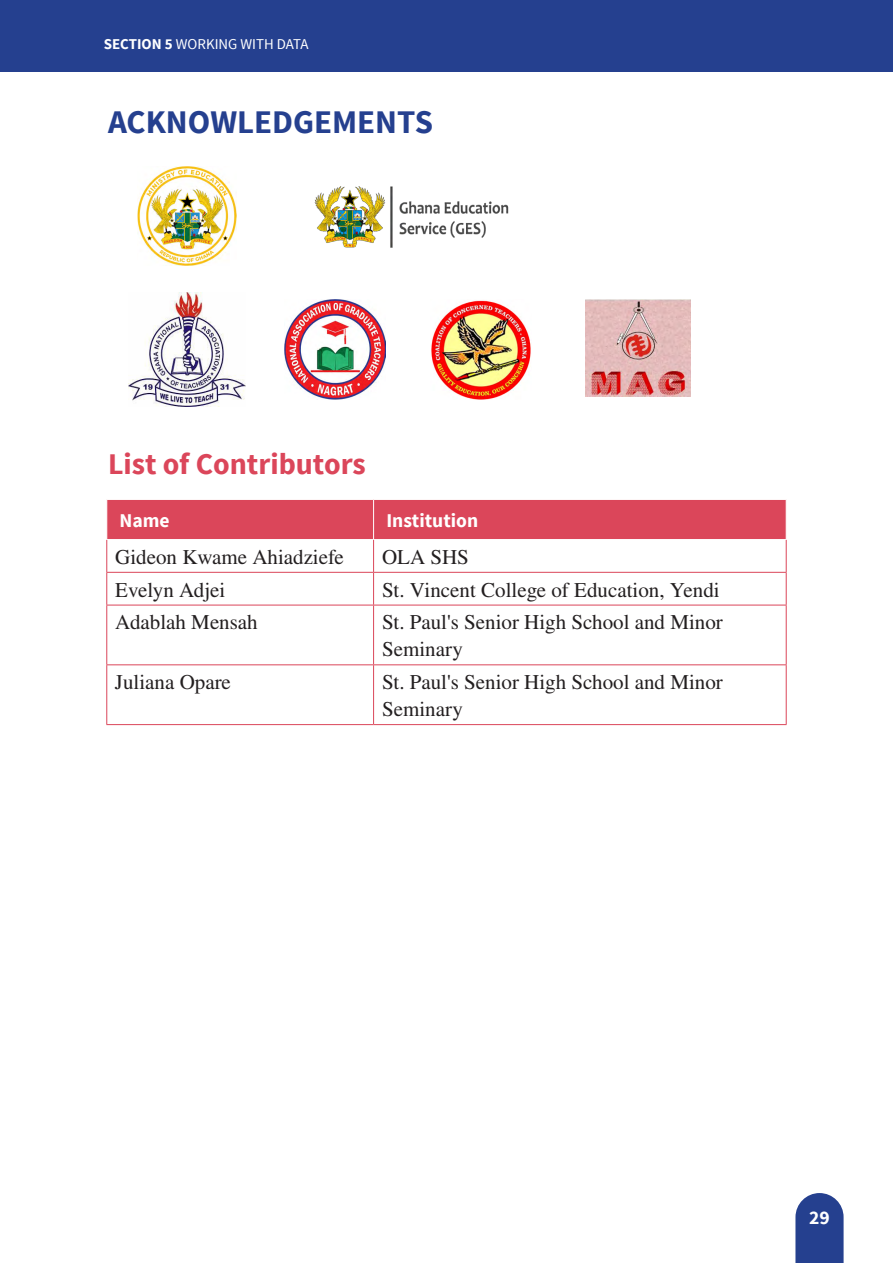
<style>
.page{position:relative;width:893px;height:1263px;background:#fff}
.page>*{position:absolute;margin:0;border:0;box-sizing:border-box;transform-origin:0 0}
.t1{font:700 33px "Source Sans Pro";color:#25408f}
.t2{font:700 30px "Source Sans Pro";color:#db465a}
.t3{font:21px/27px "STIX General";color:#231f20}
.t4{font:700 19.5px "Source Sans Pro";color:#fff}
.t5{font:15px "Source Sans Pro";color:#fff}
.s1{font-weight:700}
</style>
<div class="page">
<svg style="left:795px;top:1193px;width:49px;height:70px;background:#395199"></svg>
<div style="left:0;top:0;width:893px;height:72px;background:#25408f"></div>
<img style="left:137px;top:167px;width:99px;height:98px">
<img style="left:314px;top:186px;width:195px;height:62px">
<img style="left:129px;top:293px;width:116px;height:114px">
<img style="left:284px;top:300px;width:101px;height:100px">
<img style="left:431px;top:300px;width:100px;height:100px">
<img style="left:585px;top:300px;width:105px;height:97px">
<div style="left:107px;top:500px;width:679px;height:39px;background:#db465a"></div>
<hr style="left:373px;top:500px;width:1px;height:39px;background:#fff">
<hr style="left:106px;top:540px;width:1px;height:32px;background:#db465a">
<hr style="left:373px;top:540px;width:1px;height:32px;background:#db465a">
<hr style="left:786px;top:540px;width:1px;height:32px;background:#db465a">
<hr style="left:106px;top:572px;width:268px;height:1px;background:#db465a">
<hr style="left:106px;top:573px;width:1px;height:32px;background:#db465a">
<hr style="left:374px;top:572px;width:413px;height:1px;background:#db465a">
<hr style="left:373px;top:573px;width:1px;height:32px;background:#db465a">
<hr style="left:786px;top:573px;width:1px;height:32px;background:#db465a">
<hr style="left:106px;top:605px;width:268px;height:1px;background:#db465a">
<hr style="left:106px;top:605px;width:1px;height:59px;background:#db465a">
<hr style="left:374px;top:605px;width:413px;height:1px;background:#db465a">
<hr style="left:373px;top:605px;width:1px;height:59px;background:#db465a">
<hr style="left:786px;top:605px;width:1px;height:59px;background:#db465a">
<hr style="left:106px;top:664px;width:268px;height:1px;background:#db465a">
<hr style="left:106px;top:665px;width:1px;height:59px;background:#db465a">
<hr style="left:374px;top:664px;width:413px;height:1px;background:#db465a">
<hr style="left:373px;top:665px;width:1px;height:59px;background:#db465a">
<hr style="left:786px;top:665px;width:1px;height:59px;background:#db465a">
<hr style="left:106px;top:724px;width:268px;height:1px;background:#db465a">
<hr style="left:374px;top:724px;width:413px;height:1px;background:#db465a">
<p class="t5" style="left:104px;top:35px;width:206px"><span class="s1">SECTION 5</span> WORKING WITH DATA</p>
<h1 class="t1" style="left:108px;top:101px;width:326px">ACKNOWLEDGEMENTS</h1>
<h2 class="t2" style="left:108px;top:445px;width:259px">List of Contributors</h2>
<p class="t4" style="left:120px;top:508px;width:52px">Name</p>
<p class="t4" style="left:386px;top:508px;width:93px">Institution</p>
<p class="t3" style="left:115px;top:544px;width:230px">Gideon Kwame Ahiadziefe</p>
<p class="t3" style="left:382px;top:544px;width:88px">OLA SHS</p>
<p class="t3" style="left:115px;top:577px;width:112px">Evelyn Adjei</p>
<p class="t3" style="left:382px;top:577px;width:339px">St. Vincent College of Education, Yendi</p>
<p class="t3" style="left:115px;top:610px;width:144px">Adablah Mensah</p>
<p class="t3" style="left:382px;top:610px;width:342px">St. Paul's Senior High School and Minor<br>Seminary</p>
<p class="t3" style="left:115px;top:669px;width:117px">Juliana Opare</p>
<p class="t3" style="left:382px;top:669px;width:342px">St. Paul's Senior High School and Minor<br>Seminary</p>
<p class="t4" style="left:809px;top:1205px;width:22px">29</p>
</div>
